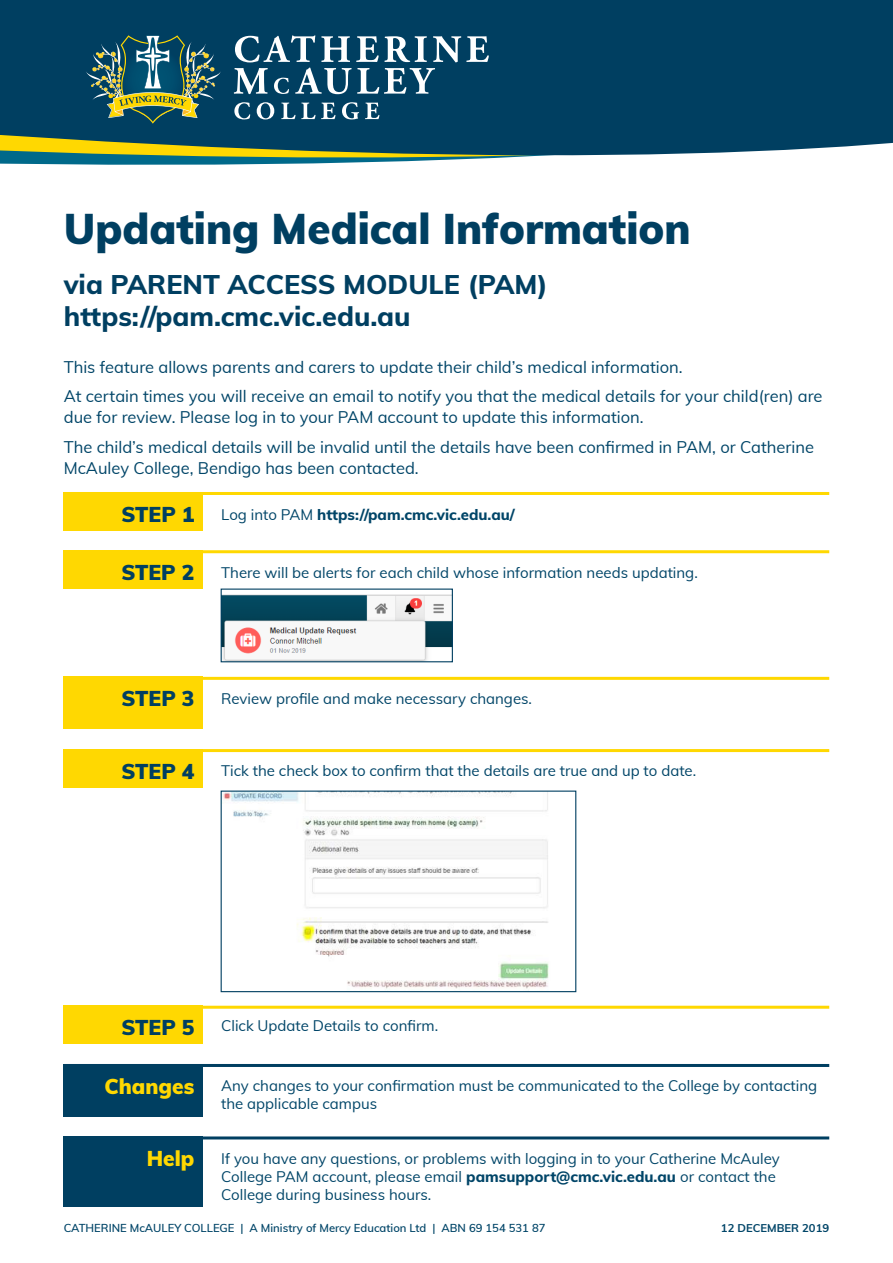
<style>
.page{position:relative;width:893px;height:1263px;background:#fff}
.page>*{position:absolute;margin:0;border:0;box-sizing:border-box;transform-origin:0 0}
.t1{font:900 42px "Muli";color:#003f61}
.t2{font:800 27px "Muli";color:#003f61}
.Heading_SUB{font:900 21px "Muli";color:#003f61}
.Heading_SUB-2{font:900 21px "Muli";color:#ffd801}
.t3{font:16.5px/21px "Muli";color:#004568}
.t4{font:15px/18px "Muli";color:#004568}
.t5{font:800 15px "Muli";color:#004568}
.t6{font:600 11.25px "Muli";color:#004568}
.t7{font:700 11.25px "Muli";color:#004568}
.s1{font-weight:400}
.s2{font-weight:800}
</style>
<div class="page">
<svg style="left:0;top:112px;width:893px;height:53px;background:#3a6a71"></svg>
<div style="left:0;top:0;width:893px;height:112px;background:#003f61"></div>
<svg style="left:234px;top:102px;width:16px;height:17px"></svg>
<svg style="left:257px;top:102px;width:17px;height:17px"></svg>
<svg style="left:281px;top:103px;width:54px;height:16px"></svg>
<svg style="left:342px;top:102px;width:17px;height:17px"></svg>
<svg style="left:365px;top:103px;width:14px;height:16px"></svg>
<svg style="left:234px;top:35px;width:255px;height:59px"></svg>
<svg style="left:86px;top:35px;width:135px;height:89px"></svg>
<img style="left:113px;top:42px;width:10px;height:28px">
<img style="left:183px;top:42px;width:11px;height:28px">
<img style="left:96px;top:44px;width:17px;height:14px">
<img style="left:194px;top:44px;width:15px;height:14px">
<hr style="left:64px;top:492px;width:765px;height:3px;background:#ffd801">
<div style="left:64px;top:492px;width:139px;height:38px;background:#ffd801"></div>
<hr style="left:64px;top:550px;width:765px;height:3px;background:#ffd801">
<div style="left:64px;top:550px;width:139px;height:38px;background:#ffd801"></div>
<hr style="left:64px;top:677px;width:765px;height:3px;background:#ffd801">
<div style="left:64px;top:677px;width:139px;height:52px;background:#ffd801"></div>
<hr style="left:64px;top:749px;width:765px;height:3px;background:#ffd801">
<div style="left:64px;top:749px;width:139px;height:38px;background:#ffd801"></div>
<hr style="left:64px;top:1006px;width:765px;height:3px;background:#ffd801">
<div style="left:64px;top:1006px;width:139px;height:38px;background:#ffd801"></div>
<hr style="left:64px;top:1064px;width:765px;height:3px;background:#003f61">
<div style="left:64px;top:1064px;width:139px;height:52px;background:#003f61"></div>
<img style="left:223px;top:594px;width:228px;height:66px">
<div style="left:221px;top:588px;width:232px;height:74px;border:1px solid #003f61"></div>
<img style="left:223px;top:792px;width:326px;height:197px">
<div style="left:221px;top:790px;width:355px;height:202px;border:1px solid #003f61"></div>
<hr style="left:64px;top:1136px;width:765px;height:3px;background:#003f61">
<div style="left:64px;top:1136px;width:139px;height:71px;background:#003f61"></div>
<p class="t1" style="left:64px;top:198px;width:628px">Updating Medical Information</p>
<p class="t2" style="left:64px;top:264px;width:485px">via PARENT ACCESS MODULE (PAM)</p>
<p class="t2" style="left:64px;top:297px;width:348px">https://pam.cmc.vic.edu.au</p>
<p class="t3" style="left:64px;top:355px;width:620px">This feature allows parents and carers to update their child’s medical information.</p>
<p class="t3" style="left:64px;top:385px;width:760px">At certain times you will receive an email to notify you that the medical details for your child(ren) are due for review. Please log in to your PAM account to update this information.</p>
<p class="t3" style="left:64px;top:435px;width:752px">The child’s medical details will be invalid until the details have been confirmed in PAM, or Catherine<br>McAuley College, Bendigo has been contacted.</p>
<p class="Heading_SUB" style="left:121px;top:499px;width:74px">STEP 1</p>
<p class="t5" style="left:221px;top:503px;width:295px"><span class="s1">Log into PAM</span> https://pam.cmc.vic.edu.au/</p>
<p class="Heading_SUB" style="left:121px;top:557px;width:74px">STEP 2</p>
<p class="t4" style="left:221px;top:563px;width:478px">There will be alerts for each child whose information needs updating.</p>
<p class="Heading_SUB" style="left:121px;top:683px;width:74px">STEP 3</p>
<p class="t4" style="left:221px;top:689px;width:312px">Review profile and make necessary changes.</p>
<p class="Heading_SUB" style="left:121px;top:756px;width:74px">STEP 4</p>
<p class="t4" style="left:221px;top:761px;width:477px">Tick the check box to confirm that the details are true and up to date.</p>
<p class="Heading_SUB" style="left:121px;top:1012px;width:74px">STEP 5</p>
<p class="t4" style="left:221px;top:1016px;width:219px">Click Update Details to confirm.</p>
<p class="Heading_SUB-2" style="left:104px;top:1070px;width:91px">Changes</p>
<p class="Heading_SUB-2" style="left:147px;top:1143px;width:49px">Help</p>
<p class="t4" style="left:221px;top:1076px;width:597px">Any changes to your confirmation must be communicated to the College by contacting the applicable campus</p>
<p class="t4" style="left:221px;top:1148px;width:560px">If you have any questions, or problems with logging in to your Catherine McAuley<br>College PAM account, please email <span class="s2">pamsupport@cmc.vic.edu.au</span> or contact the<br>College during business hours.</p>
<p class="t6" style="left:64px;top:1219px;width:483px">CATHERINE McAULEY COLLEGE | A Ministry of Mercy Education Ltd | ABN 69 154 531 87</p>
<p class="t7" style="left:721px;top:1219px;width:110px">12 DECEMBER 2019</p>
</div>
